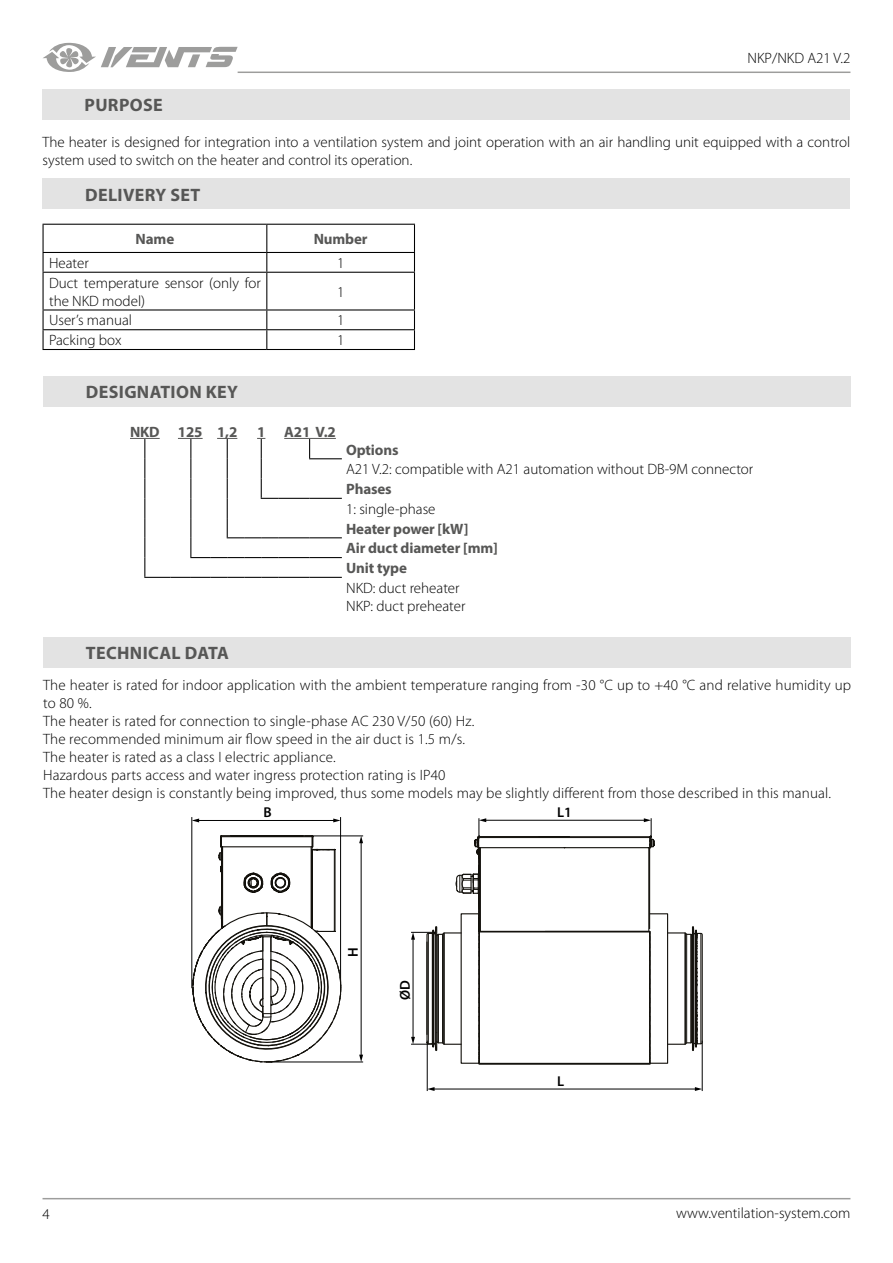
<style>
.page{position:relative;width:893px;height:1263px;background:#fff}
.page>*{position:absolute;margin:0;border:0;box-sizing:border-box;transform-origin:0 0}
.t1{font:700 18px "Myriad Pro";letter-spacing:.02em;color:#575756}
.t2{font:300 15px/18px "Myriad Pro";letter-spacing:.005em;color:#000}
.t3{font:700 15px/19.8px "Myriad Pro";letter-spacing:-.01em;color:#575756}
.t4{font:600 14.25px "Myriad Pro";color:#000}
</style>
<div class="page">
<hr style="left:43px;top:1198px;width:807px;height:1px;background:#9d9d9c">
<hr style="left:238px;top:72px;width:612px;height:1px;background:#9d9d9c">
<svg style="left:43px;top:43px;width:149px;height:29px"></svg>
<div style="left:43px;top:179px;width:807px;height:30px;background:#e3e3e3"></div>
<div style="left:43px;top:376px;width:808px;height:31px;background:#e3e3e3"></div>
<div style="left:42px;top:89px;width:808px;height:31px;background:#e3e3e3"></div>
<hr style="left:43px;top:224px;width:224px;height:1px;background:#000">
<hr style="left:267px;top:224px;width:148px;height:1px;background:#000">
<hr style="left:43px;top:252px;width:224px;height:1px;background:#000">
<svg style="left:43px;top:225px;width:1px;height:47px"></svg>
<hr style="left:267px;top:252px;width:148px;height:1px;background:#000">
<hr style="left:43px;top:272px;width:224px;height:1px;background:#000">
<hr style="left:43px;top:273px;width:1px;height:36px;background:#000">
<hr style="left:267px;top:272px;width:148px;height:1px;background:#000">
<hr style="left:43px;top:309px;width:224px;height:1px;background:#000">
<hr style="left:267px;top:309px;width:148px;height:1px;background:#000">
<hr style="left:43px;top:329px;width:224px;height:1px;background:#000">
<svg style="left:43px;top:310px;width:1px;height:39px"></svg>
<hr style="left:267px;top:329px;width:148px;height:1px;background:#000">
<hr style="left:43px;top:349px;width:224px;height:1px;background:#000">
<hr style="left:267px;top:349px;width:148px;height:1px;background:#000">
<div style="left:43px;top:637px;width:808px;height:31px;background:#e3e3e3"></div>
<svg style="left:384px;top:178px;width:54px;height:171px"></svg>
<svg style="left:411px;top:818px;width:292px;height:273px"></svg>
<div style="left:478px;top:931px;width:173px;height:134px;border:2px solid #13110c"></div>
<svg style="left:340px;top:257px;width:47px;height:580px"></svg>
<svg style="left:287px;top:71px;width:53px;height:367px"></svg>
<svg style="left:192px;top:46px;width:84px;height:392px"></svg>
<svg style="left:99px;top:438px;width:264px;height:762px"></svg>
<p class="t2" style="left:747px;top:49px;width:104px">NKP/NKD A21 V.2</p>
<p class="t1" style="left:85px;top:93px;width:80px">PURPOSE</p>
<p class="t2" style="left:43px;top:134px;width:809px">The heater is designed for integration into a ventilation system and joint operation with an air handling unit equipped with a control system used to switch on the heater and control its operation.</p>
<p class="t1" style="left:85px;top:183px;width:117px">DELIVERY SET</p>
<p class="t3" style="left:136px;top:228px;width:40px">Name</p>
<p class="t3" style="left:314px;top:228px;width:55px">Number</p>
<p class="t2" style="left:49px;top:254px;width:41px">Heater</p>
<p class="t2" style="left:337px;top:254px;width:9px">1</p>
<p class="t2" style="left:49px;top:274px;width:213px">Duct temperature sensor (only for the NKD model)</p>
<p class="t2" style="left:337px;top:283px;width:9px">1</p>
<p class="t2" style="left:49px;top:312px;width:84px">User’s manual</p>
<p class="t2" style="left:337px;top:312px;width:9px">1</p>
<p class="t2" style="left:49px;top:331px;width:74px">Packing box</p>
<p class="t2" style="left:337px;top:331px;width:9px">1</p>
<p class="t1" style="left:86px;top:381px;width:154px">DESIGNATION KEY</p>
<p class="t3" style="left:130px;top:421px;width:109px">NKD 125 1,2</p>
<p class="t3" style="left:257px;top:421px;width:10px">1</p>
<p class="t3" style="left:284px;top:421px;width:53px">A21 V.2</p>
<p class="t3" style="left:346px;top:439px;width:54px">Options</p>
<p class="t2" style="left:346px;top:461px;width:409px">A21 V.2: compatible with A21 automation without DB-9M connector</p>
<p class="t3" style="left:346px;top:479px;width:47px">Phases</p>
<p class="t2" style="left:346px;top:500px;width:91px">1: single-phase</p>
<p class="t3" style="left:346px;top:518px;width:153px">Heater power [kW]<br>Air duct diameter [mm]<br>Unit type</p>
<p class="t2" style="left:346px;top:579px;width:121px">NKD: duct reheater<br>NKP: duct preheater</p>
<p class="t1" style="left:86px;top:641px;width:144px">TECHNICAL DATA</p>
<p class="t2" style="left:43px;top:676px;width:809px">The heater is rated for indoor application with the ambient temperature ranging from -30 °C up to +40 °C and relative humidity up to 80 %.<br>The heater is rated for connection to single-phase AC 230 V/50 (60) Hz.<br>The recommended minimum air flow speed in the air duct is 1.5 m/s.<br>The heater is rated as a class I electric appliance.<br>Hazardous parts access and water ingress protection rating is IP40<br>The heater design is constantly being improved, thus some models may be slightly different from those described in this manual.</p>
<p class="t4" style="left:557px;top:803px;width:16px">L1</p>
<p class="t4" style="left:264px;top:803px;width:10px">B</p>
<p class="t2" style="left:43px;top:1205px;width:9px">4</p>
<p class="t4" style="left:344px;top:957px;width:11px;rotate:-90deg">H</p>
<p class="t4" style="left:396px;top:1000px;width:21px;rotate:-90deg">ØD</p>
<p class="t4" style="left:557px;top:1072px;width:9px">L</p>
<p class="t2" style="left:676px;top:1204px;width:176px">www.ventilation-system.com</p>
</div>
